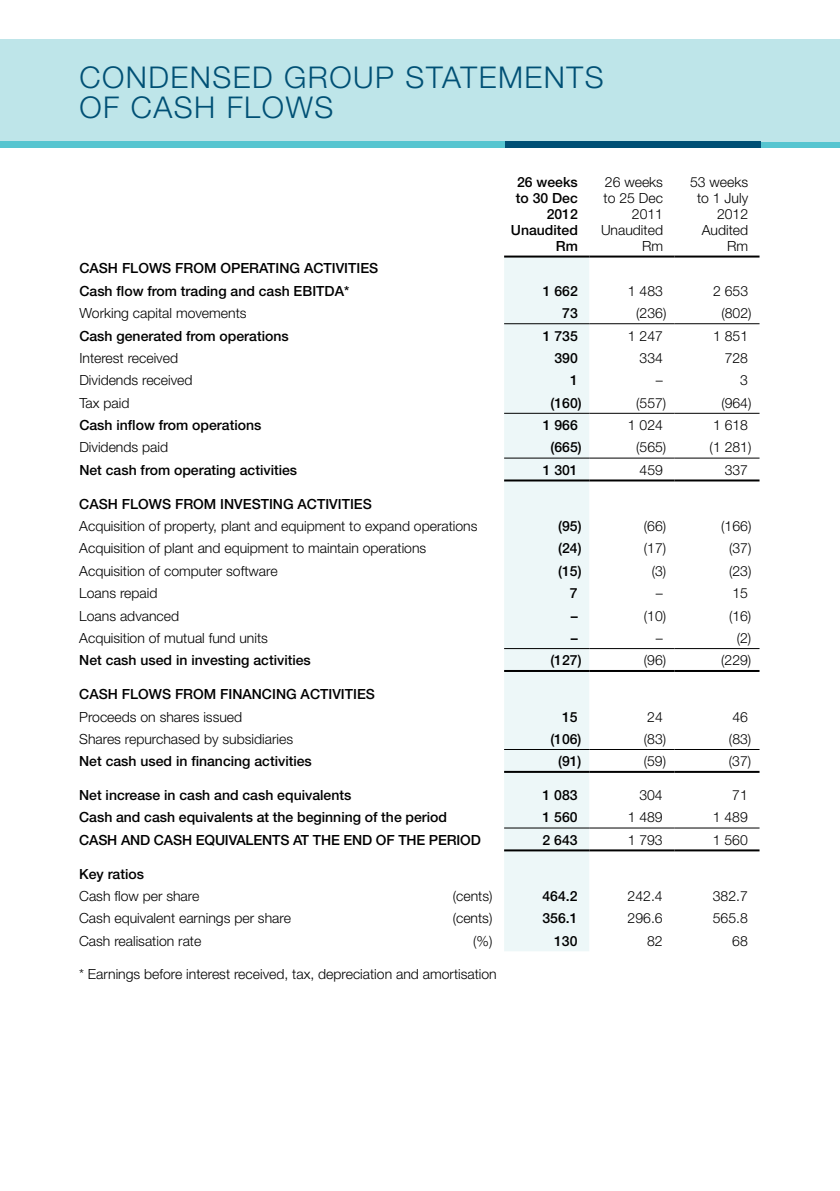
<style>
.page{position:relative;width:840px;height:1191px;background:#fff}
.page>*{position:absolute;margin:0;border:0;box-sizing:border-box;transform-origin:0 0}
.t1{font:300 30px "Helvetica Neue";color:#005075}
.t2{font:300 14px/16px "Helvetica Neue";color:#000;text-align:right}
.t3{font:500 14px/16px "Helvetica Neue";color:#000;text-align:right}
</style>
<div class="page">
<div style="left:760px;top:141px;width:79px;height:6px;background:#56c5d0"></div>
<div style="left:0;top:40px;width:839px;height:102px;background:#bee5e9"></div>
<div style="left:0;top:141px;width:505px;height:6px;background:#56c5d0"></div>
<div style="left:505px;top:141px;width:255px;height:6px;background:#005075"></div>
<div style="left:504px;top:257px;width:85px;height:694px;background:#edf7f8"></div>
<hr style="left:504px;top:255px;width:85px;height:2px;background:#000">
<hr style="left:589px;top:255px;width:85px;height:2px;background:#000">
<hr style="left:674px;top:255px;width:85px;height:2px;background:#000">
<hr style="left:504px;top:323px;width:85px;height:1px;background:#000">
<hr style="left:589px;top:323px;width:85px;height:1px;background:#000">
<hr style="left:674px;top:323px;width:85px;height:1px;background:#000">
<hr style="left:504px;top:413px;width:85px;height:1px;background:#000">
<hr style="left:589px;top:413px;width:85px;height:1px;background:#000">
<hr style="left:674px;top:413px;width:85px;height:1px;background:#000">
<hr style="left:504px;top:479px;width:85px;height:2px;background:#000">
<hr style="left:589px;top:479px;width:85px;height:2px;background:#000">
<hr style="left:674px;top:479px;width:85px;height:2px;background:#000">
<hr style="left:504px;top:457px;width:85px;height:1px;background:#000">
<hr style="left:589px;top:457px;width:85px;height:1px;background:#000">
<hr style="left:674px;top:457px;width:85px;height:1px;background:#000">
<hr style="left:504px;top:648px;width:85px;height:1px;background:#000">
<hr style="left:589px;top:648px;width:85px;height:1px;background:#000">
<hr style="left:674px;top:648px;width:85px;height:1px;background:#000">
<hr style="left:504px;top:670px;width:85px;height:2px;background:#000">
<hr style="left:589px;top:670px;width:85px;height:2px;background:#000">
<hr style="left:674px;top:670px;width:85px;height:2px;background:#000">
<hr style="left:504px;top:771px;width:85px;height:2px;background:#000">
<hr style="left:589px;top:771px;width:85px;height:2px;background:#000">
<hr style="left:674px;top:771px;width:85px;height:2px;background:#000">
<hr style="left:504px;top:749px;width:85px;height:1px;background:#000">
<hr style="left:589px;top:749px;width:85px;height:1px;background:#000">
<hr style="left:674px;top:749px;width:85px;height:1px;background:#000">
<hr style="left:504px;top:827px;width:85px;height:1px;background:#000">
<hr style="left:589px;top:827px;width:85px;height:1px;background:#000">
<hr style="left:674px;top:827px;width:85px;height:1px;background:#000">
<hr style="left:504px;top:849px;width:85px;height:2px;background:#000">
<hr style="left:589px;top:849px;width:85px;height:2px;background:#000">
<hr style="left:674px;top:849px;width:85px;height:2px;background:#000">
<h1 class="t1" style="left:79px;top:59px;width:23px">CONDENSED</h1>
<h1 class="t1" style="left:284px;top:59px;width:142px">GROUP STATEMENTS</h1>
<h1 class="t1" style="left:79px;top:89px;width:73px">OF CASH</h1>
<h1 class="t1" style="left:226px;top:89px;width:60px">FLOWS</h1>
<p class="t3" style="left:79px;top:257px;width:300px;line-height:22.4px;text-align:left">CASH FLOWS FROM OPERATING ACTIVITIES<br>Cash flow from trading and cash EBITDA*</p>
<p class="t3" style="left:510px;top:174px;width:68px">26 weeks to 30 Dec<br>2012<br>Unaudited<br>Rm</p>
<p class="t2" style="left:600px;top:174px;width:63px">26 weeks to 25 Dec<br>2011<br>Unaudited<br>Rm</p>
<p class="t2" style="left:689px;top:174px;width:60px">53 weeks to 1 July<br>2012<br>Audited<br>Rm</p>
<p class="t3" style="left:542px;top:282px;width:37px">1 662</p>
<p class="t2" style="left:627px;top:282px;width:37px">1 483</p>
<p class="t2" style="left:712px;top:282px;width:37px">2 653</p>
<p class="t2" style="left:79px;top:305px;width:168px">Working capital movements</p>
<p class="t3" style="left:562px;top:305px;width:17px">73</p>
<p class="t2" style="left:636px;top:305px;width:32px">(236)</p>
<p class="t2" style="left:721px;top:305px;width:32px">(802)</p>
<p class="t3" style="left:79px;top:327px;width:211px">Cash generated from operations</p>
<p class="t3" style="left:542px;top:327px;width:37px">1 735</p>
<p class="t2" style="left:627px;top:327px;width:37px">1 247</p>
<p class="t2" style="left:712px;top:327px;width:37px">1 851</p>
<p class="t2" style="left:79px;top:349px;width:100px">Interest received</p>
<p class="t3" style="left:554px;top:350px;width:25px">390</p>
<p class="t2" style="left:639px;top:349px;width:25px">334</p>
<p class="t2" style="left:724px;top:349px;width:25px">728</p>
<p class="t2" style="left:79px;top:372px;width:115px">Dividends received</p>
<p class="t3" style="left:569px;top:372px;width:9px">1</p>
<p class="t2" style="left:655px;top:372px;width:8px">–</p>
<p class="t2" style="left:739px;top:372px;width:9px">3</p>
<p class="t2" style="left:79px;top:394px;width:52px">Tax paid</p>
<p class="t3" style="left:550px;top:394px;width:33px">(160)</p>
<p class="t2" style="left:635px;top:394px;width:32px">(557)</p>
<p class="t2" style="left:721px;top:394px;width:32px">(964)</p>
<p class="t3" style="left:79px;top:417px;width:183px">Cash inflow from operations</p>
<p class="t3" style="left:542px;top:417px;width:37px">1 966</p>
<p class="t2" style="left:627px;top:417px;width:37px">1 024</p>
<p class="t2" style="left:712px;top:417px;width:37px">1 618</p>
<p class="t2" style="left:79px;top:439px;width:90px">Dividends paid</p>
<p class="t3" style="left:550px;top:439px;width:33px">(665)</p>
<p class="t2" style="left:635px;top:439px;width:32px">(565)</p>
<p class="t2" style="left:709px;top:439px;width:43px">(1 281)</p>
<p class="t3" style="left:79px;top:462px;width:219px">Net cash from operating activities</p>
<p class="t3" style="left:542px;top:462px;width:37px">1 301</p>
<p class="t2" style="left:639px;top:461px;width:25px">459</p>
<p class="t2" style="left:724px;top:461px;width:25px">337</p>
<p class="t3" style="left:79px;top:495px;width:294px">CASH FLOWS FROM INVESTING ACTIVITIES</p>
<p class="t2" style="left:79px;top:518px;width:399px">Acquisition of property, plant and equipment to expand operations</p>
<p class="t3" style="left:558px;top:518px;width:25px">(95)</p>
<p class="t2" style="left:643px;top:518px;width:24px">(66)</p>
<p class="t2" style="left:720px;top:518px;width:32px">(166)</p>
<p class="t2" style="left:79px;top:540px;width:348px">Acquisition of plant and equipment to maintain operations</p>
<p class="t3" style="left:558px;top:540px;width:25px">(24)</p>
<p class="t2" style="left:643px;top:540px;width:24px">(17)</p>
<p class="t2" style="left:728px;top:540px;width:24px">(37)</p>
<p class="t2" style="left:79px;top:562px;width:200px">Acquisition of computer software</p>
<p class="t3" style="left:558px;top:562px;width:25px">(15)</p>
<p class="t2" style="left:651px;top:562px;width:16px">(3)</p>
<p class="t2" style="left:728px;top:562px;width:24px">(23)</p>
<p class="t2" style="left:79px;top:585px;width:80px">Loans repaid</p>
<p class="t3" style="left:569px;top:585px;width:9px">7</p>
<p class="t2" style="left:655px;top:585px;width:8px">–</p>
<p class="t2" style="left:732px;top:585px;width:17px">15</p>
<p class="t2" style="left:79px;top:607px;width:101px">Loans advanced</p>
<p class="t3" style="left:570px;top:607px;width:8px">–</p>
<p class="t2" style="left:643px;top:607px;width:24px">(10)</p>
<p class="t2" style="left:728px;top:607px;width:24px">(16)</p>
<p class="t2" style="left:79px;top:629px;width:190px">Acquisition of mutual fund units</p>
<p class="t3" style="left:570px;top:630px;width:8px">–</p>
<p class="t2" style="left:655px;top:629px;width:8px">–</p>
<p class="t2" style="left:736px;top:629px;width:16px">(2)</p>
<p class="t3" style="left:79px;top:652px;width:233px">Net cash used in investing activities</p>
<p class="t3" style="left:550px;top:652px;width:33px">(127)</p>
<p class="t2" style="left:643px;top:652px;width:24px">(96)</p>
<p class="t2" style="left:720px;top:652px;width:32px">(229)</p>
<p class="t3" style="left:79px;top:686px;width:297px">CASH FLOWS FROM FINANCING ACTIVITIES</p>
<p class="t2" style="left:79px;top:708px;width:164px">Proceeds on shares issued</p>
<p class="t3" style="left:561px;top:708px;width:17px">15</p>
<p class="t2" style="left:646px;top:708px;width:17px">24</p>
<p class="t2" style="left:732px;top:708px;width:17px">46</p>
<p class="t2" style="left:79px;top:730px;width:215px">Shares repurchased by subsidiaries</p>
<p class="t3" style="left:550px;top:730px;width:33px">(106)</p>
<p class="t2" style="left:643px;top:730px;width:24px">(83)</p>
<p class="t2" style="left:728px;top:730px;width:24px">(83)</p>
<p class="t3" style="left:79px;top:753px;width:234px">Net cash used in financing activities</p>
<p class="t3" style="left:558px;top:753px;width:25px">(91)</p>
<p class="t2" style="left:643px;top:753px;width:24px">(59)</p>
<p class="t2" style="left:728px;top:753px;width:24px">(37)</p>
<p class="t3" style="left:79px;top:787px;width:273px">Net increase in cash and cash equivalents</p>
<p class="t3" style="left:542px;top:787px;width:37px">1 083</p>
<p class="t2" style="left:639px;top:786px;width:25px">304</p>
<p class="t2" style="left:731px;top:786px;width:17px">71</p>
<p class="t3" style="left:79px;top:809px;width:369px">Cash and cash equivalents at the beginning of the period</p>
<p class="t3" style="left:542px;top:809px;width:37px">1 560</p>
<p class="t2" style="left:627px;top:809px;width:37px">1 489</p>
<p class="t2" style="left:712px;top:809px;width:37px">1 489</p>
<p class="t3" style="left:79px;top:831px;width:403px">CASH AND CASH EQUIVALENTS AT THE END OF THE PERIOD</p>
<p class="t3" style="left:542px;top:831px;width:37px">2 643</p>
<p class="t2" style="left:627px;top:831px;width:37px">1 793</p>
<p class="t2" style="left:712px;top:831px;width:37px">1 560</p>
<p class="t3" style="left:79px;top:865px;width:66px">Key ratios</p>
<p class="t2" style="left:79px;top:887px;width:122px">Cash flow per share</p>
<p class="t2" style="left:452px;top:887px;width:41px">(cents)</p>
<p class="t3" style="left:542px;top:887px;width:37px">464.2</p>
<p class="t2" style="left:627px;top:887px;width:37px">242.4</p>
<p class="t2" style="left:712px;top:887px;width:37px">382.7</p>
<p class="t2" style="left:79px;top:910px;width:213px">Cash equivalent earnings per share</p>
<p class="t2" style="left:452px;top:910px;width:41px">(cents)</p>
<p class="t3" style="left:542px;top:910px;width:37px">356.1</p>
<p class="t2" style="left:627px;top:910px;width:37px">296.6</p>
<p class="t2" style="left:712px;top:910px;width:37px">565.8</p>
<p class="t2" style="left:79px;top:932px;width:124px">Cash realisation rate</p>
<p class="t2" style="left:473px;top:932px;width:21px">(%)</p>
<p class="t3" style="left:554px;top:932px;width:25px">130</p>
<p class="t2" style="left:646px;top:932px;width:17px">82</p>
<p class="t2" style="left:731px;top:932px;width:17px">68</p>
<p class="t2" style="left:79px;top:966px;width:419px">* Earnings before interest received, tax, depreciation and amortisation</p>
</div>
